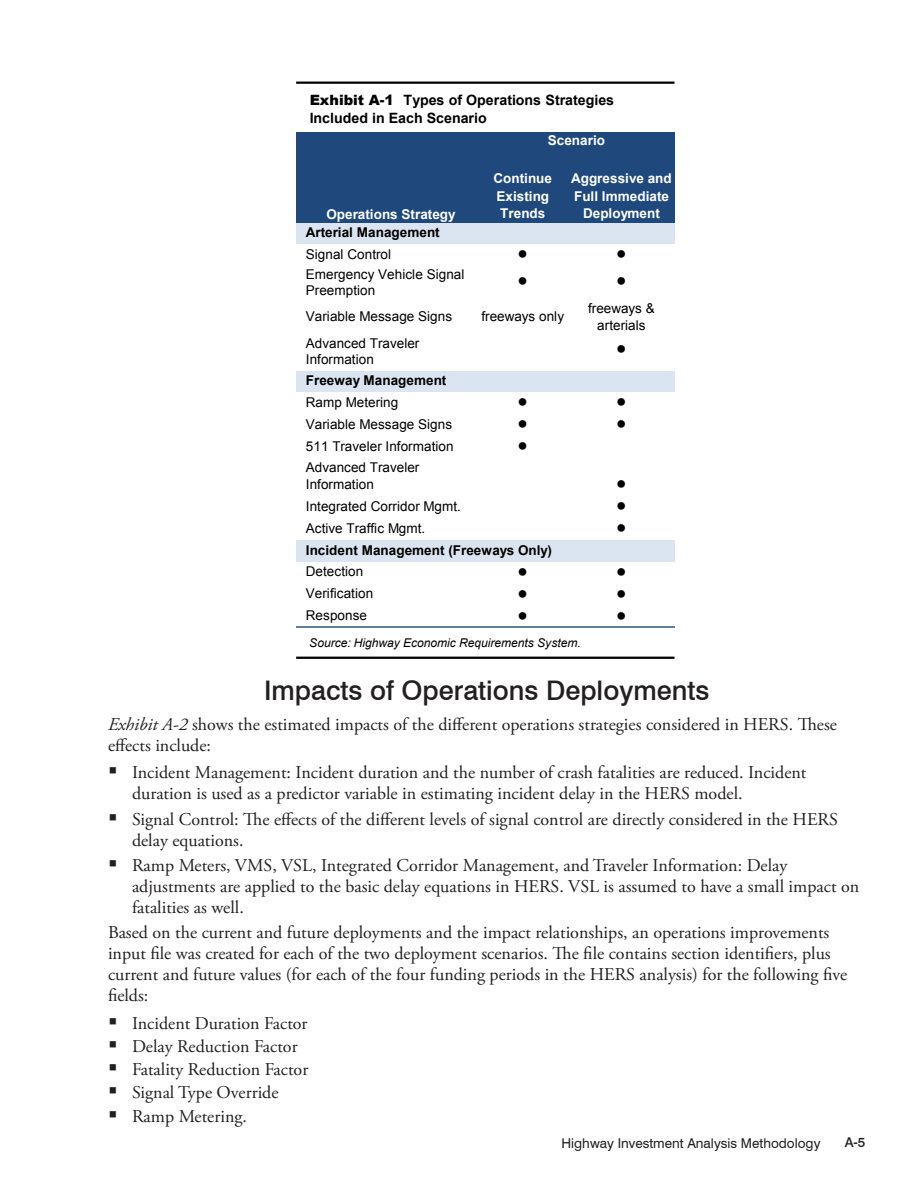
<style>
.page{position:relative;width:918px;height:1188px;background:#fff}
.page>*{position:absolute;margin:0;border:0;box-sizing:border-box;transform-origin:0 0}
.CP2012-Heading2{font:500 27px "Swiss 721 BT";color:#231f20}
.t1{font:21px/21.9px "Symbol";color:#000;text-align:justify}
.CP2012-Body_Text{font:18px/21px "Adobe Garamond Pro";color:#231f20}
.t2{font:700 14.25px/17.9px "Arial";color:#000}
.t3{font:13.5px/16.8px "Arial";letter-spacing:.005em;color:#000}
.t4{font:700 13.5px/17.7px "Arial";color:#fff}
.t5{font:700 13.5px "Arial";letter-spacing:.005em;color:#000}
.t6{font:13.5px "Swiss 721 BT";color:#231f20}
.t7{font:500 13.5px "Swiss 721 BT";color:#231f20}
.t8{font:italic 12px "Arial";letter-spacing:-.005em;color:#000}
.s1{font-weight:900}
.s2{font-style:italic}
</style>
<div class="page">
<div style="left:296px;top:132px;width:379px;height:91px;background:#1f497d"></div>
<div style="left:296px;top:223px;width:379px;height:21px;background:#dbe5f1"></div>
<div style="left:296px;top:371px;width:379px;height:21px;background:#dbe5f1"></div>
<div style="left:296px;top:540px;width:379px;height:22px;background:#dbe5f1"></div>
<hr style="left:296px;top:627px;width:379px;height:1px;background:#61809f">
<hr style="left:296px;top:657px;width:379px;height:2px;background:#000">
<hr style="left:296px;top:82px;width:379px;height:2px;background:#000">
<p class="t2" style="left:310px;top:92px;width:306px"><span class="s1">Exhibit A-1</span> Types of Operations Strategies<br>Included in Each Scenario</p>
<p class="t4" style="left:326px;top:205px;width:131px">Operations Strategy</p>
<p class="t3" style="left:306px;top:246px;width:87px">Signal Control</p>
<p class="t5" style="left:306px;top:224px;width:135px">Arterial Management</p>
<p class="t3" style="left:306px;top:266px;width:160px">Emergency Vehicle Signal<br>Preemption</p>
<p class="t3" style="left:306px;top:308px;width:148px">Variable Message Signs</p>
<p class="t3" style="left:306px;top:335px;width:115px">Advanced Traveler<br>Information</p>
<p class="t5" style="left:306px;top:372px;width:142px">Freeway Management</p>
<p class="t4" style="left:548px;top:132px;width:59px">Scenario</p>
<p class="t4" style="left:493px;top:170px;width:60px">Continue<br>Existing<br>Trends</p>
<p class="t4" style="left:571px;top:170px;width:102px;text-align:center">Aggressive and<br>Full Immediate<br>Deployment</p>
<p class="t1" style="left:518px;top:241px;width:11px">•</p>
<p class="t1" style="left:617px;top:241px;width:11px">•</p>
<p class="t1" style="left:518px;top:268px;width:11px">•</p>
<p class="t1" style="left:617px;top:268px;width:11px">•</p>
<p class="t3" style="left:481px;top:308px;width:84px">freeways only</p>
<p class="t3" style="left:588px;top:300px;width:68px;text-align:center">freeways &amp; arterials</p>
<p class="t1" style="left:617px;top:336px;width:11px">•</p>
<p class="t3" style="left:306px;top:394px;width:94px">Ramp Metering</p>
<p class="t1" style="left:518px;top:389px;width:11px">•</p>
<p class="t1" style="left:617px;top:389px;width:11px">•</p>
<p class="t1" style="left:518px;top:411px;width:11px">•</p>
<p class="t1" style="left:617px;top:411px;width:11px">•</p>
<p class="t1" style="left:518px;top:433px;width:11px">•</p>
<p class="t1" style="left:617px;top:471px;width:11px">• • •</p>
<p class="t1" style="left:518px;top:559px;width:11px">•</p>
<p class="t1" style="left:617px;top:559px;width:11px">•</p>
<p class="t1" style="left:518px;top:581px;width:11px">•</p>
<p class="t1" style="left:617px;top:581px;width:11px">•</p>
<p class="t1" style="left:518px;top:603px;width:11px">•</p>
<p class="t1" style="left:617px;top:603px;width:11px">•</p>
<p class="t3" style="left:306px;top:413px;width:149px;line-height:21.9px">Variable Message Signs<br>511 Traveler Information</p>
<p class="t3" style="left:306px;top:459px;width:115px">Advanced Traveler<br>Information</p>
<p class="t3" style="left:306px;top:495px;width:157px;line-height:21.9px">Integrated Corridor Mgmt.<br>Active Traffic Mgmt.</p>
<p class="t5" style="left:306px;top:541px;width:248px">Incident Management (Freeways Only)</p>
<p class="t3" style="left:306px;top:561px;width:69px;line-height:21.9px">Detection<br>Verification<br>Response</p>
<p class="t8" style="left:309px;top:635px;width:273px">Source: Highway Economic Requirements System.</p>
<p class="CP2012-Heading2" style="left:264px;top:674px;width:447px">Impacts of Operations Deployments</p>
<p class="CP2012-Body_Text" style="left:108px;top:714px;width:730px"><span class="s2">Exhibit A-2</span> shows the estimated impacts of the different operations strategies considered in HERS. These effects include:</p>
<p class="CP2012-Body_Text" style="left:132px;top:763px;width:676px">Incident Management: Incident duration and the number of crash fatalities are reduced. Incident duration is used as a predictor variable in estimating incident delay in the HERS model.</p>
<p class="CP2012-Body_Text" style="left:132px;top:809px;width:707px">Signal Control: The effects of the different levels of signal control are directly considered in the HERS delay equations.</p>
<p class="CP2012-Body_Text" style="left:132px;top:855px;width:729px">Ramp Meters, VMS, VSL, Integrated Corridor Management, and Traveler Information: Delay adjustments are applied to the basic delay equations in HERS. VSL is assumed to have a small impact on fatalities as well.</p>
<p class="CP2012-Body_Text" style="left:108px;top:923px;width:741px">Based on the current and future deployments and the impact relationships, an operations improvements input file was created for each of the two deployment scenarios. The file contains section identifiers, plus current and future values (for each of the four funding periods in the HERS analysis) for the following five fields:</p>
<p class="CP2012-Body_Text" style="left:132px;top:1013px;width:177px">Incident Duration Factor</p>
<p class="CP2012-Body_Text" style="left:132px;top:1037px;width:167px">Delay Reduction Factor</p>
<p class="CP2012-Body_Text" style="left:132px;top:1060px;width:178px">Fatality Reduction Factor</p>
<p class="CP2012-Body_Text" style="left:132px;top:1083px;width:148px">Signal Type Override</p>
<p class="CP2012-Body_Text" style="left:132px;top:1106px;width:117px">Ramp Metering.</p>
<p class="t6" style="left:562px;top:1135px;width:260px">Highway Investment Analysis Methodology</p>
<p class="t7" style="left:845px;top:1134px;width:22px">A-5</p>
</div>
